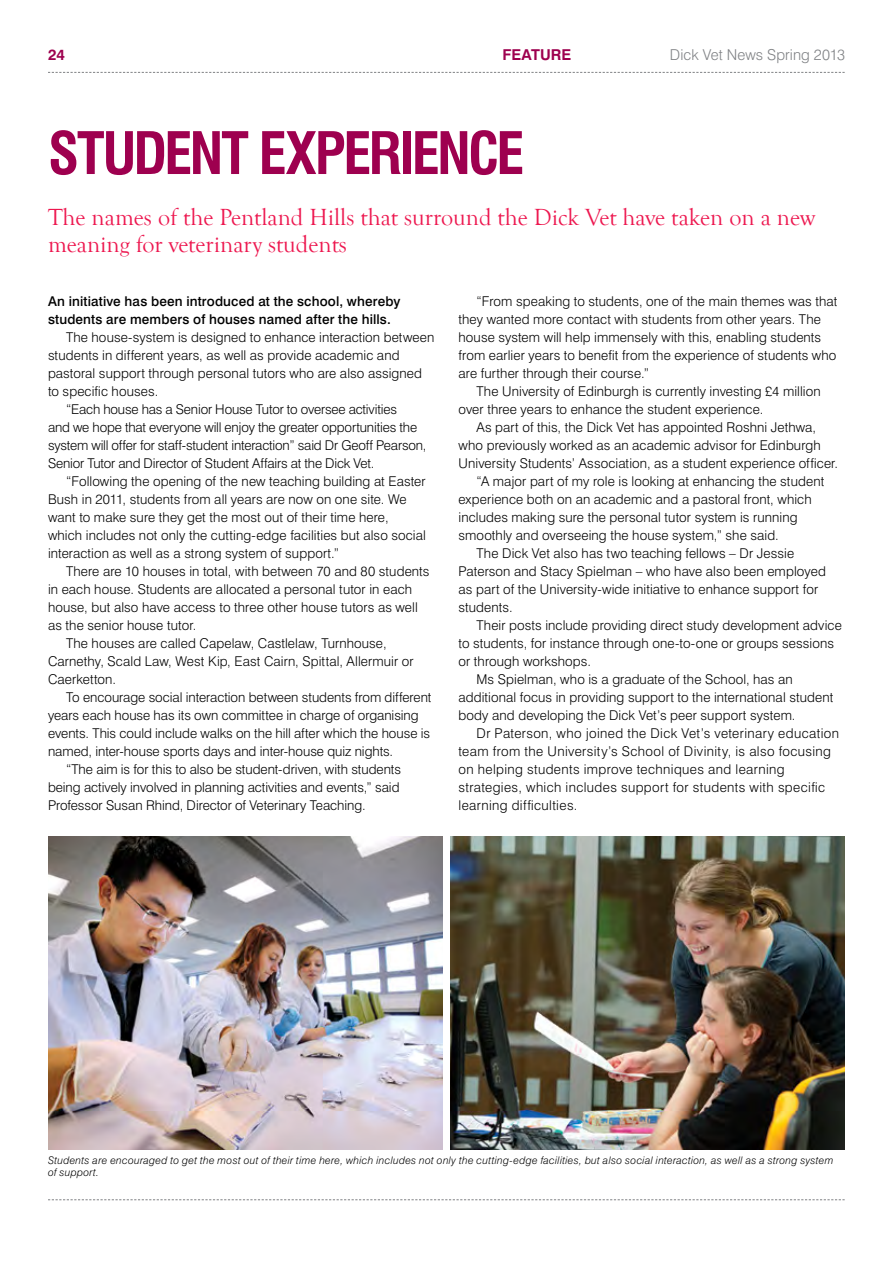
<style>
.page{position:relative;width:893px;height:1263px;background:#fff}
.page>*{position:absolute;margin:0;border:0;box-sizing:border-box;transform-origin:0 0}
.t1{font:700 condensed 57px "Swiss 721 BT";letter-spacing:-.045em;color:#9e004f}
.t2{font:24px/27px "Goudy Old Style T";color:#ed174f}
.t3{font:300 15px "Swiss 721 BT";letter-spacing:.005em;color:#808285}
.t4{font:700 15px "Swiss 721 BT";color:#9e004f}
.t5{font:300 13.5px/18px "Swiss 721 BT";letter-spacing:.005em;color:#000}
.t6{font:300 13.5px "Swiss 721 BT";letter-spacing:.03em;color:#000}
.t7{font:300 13.5px "Swiss 721 BT";letter-spacing:-.015em;color:#000}
.t8{font:500 13.5px/18px "Swiss 721 BT";letter-spacing:.01em;color:#000}
.t9{font:italic 300 10.5px/12px "Swiss 721 BT";letter-spacing:.025em;color:#000}
</style>
<div class="page">
<svg style="left:48px;top:72px;width:797px;height:1px"></svg>
<svg style="left:48px;top:1199px;width:797px;height:1px"></svg>
<img style="left:48px;top:837px;width:395px;height:312px">
<img style="left:450px;top:837px;width:395px;height:312px">
<p class="t4" style="left:48px;top:46px;width:19px">24</p>
<p class="t4" style="left:503px;top:46px;width:40px">FE ATURE</p>
<p class="t3" style="left:670px;top:46px;width:177px">Dick Vet News Spring 2013</p>
<h1 class="t1" style="left:48px;top:119px;width:478px">STUDENT EXPERIENCE</h1>
<h2 class="t2" style="left:48px;top:204px;width:769px">The names of the Pentland Hills that surround the Dick Vet have taken on a new meaning for veterinary students</h2>
<p class="t8" style="left:48px;top:292px;width:354px">An initiative has been introduced at the school, whereby students are members of houses named after the hills.</p>
<p class="t5" style="left:66px;top:328px;width:370px">The house-system is designed to enhance interaction between</p>
<p class="t5" style="left:48px;top:346px;width:353px">students in different years, as well as provide academic and</p>
<p class="t5" style="left:48px;top:364px;width:376px">pastoral support through personal tutors who are also assigned</p>
<p class="t5" style="left:48px;top:382px;width:112px">to specific houses.</p>
<p class="t7" style="left:66px;top:401px;width:333px">“Each house has a Senior House Tutor to oversee activities</p>
<p class="t5" style="left:48px;top:418px;width:371px">and we hope that everyone will enjoy the greater opportunities the</p>
<p class="t7" style="left:48px;top:437px;width:380px">system will offer for staff-student interaction” said Dr Geoff Pearson,</p>
<p class="t5" style="left:48px;top:454px;width:328px">Senior Tutor and Director of Student Affairs at the Dick Vet.</p>
<p class="t5" style="left:66px;top:472px;width:361px">“Following the opening of the new teaching building at Easter</p>
<p class="t5" style="left:48px;top:490px;width:360px">Bush in 2011, students from all years are now on one site. We</p>
<p class="t5" style="left:48px;top:508px;width:342px">want to make sure they get the most out of their time here,</p>
<p class="t5" style="left:48px;top:526px;width:379px">which includes not only the cutting-edge facilities but also social</p>
<p class="t5" style="left:48px;top:544px;width:293px">interaction as well as a strong system of support.”</p>
<p class="t5" style="left:66px;top:562px;width:365px">There are 10 houses in total, with between 70 and 80 students</p>
<p class="t5" style="left:48px;top:580px;width:366px">in each house. Students are allocated a personal tutor in each</p>
<p class="t5" style="left:48px;top:598px;width:371px">house, but also have access to three other house tutors as well</p>
<p class="t5" style="left:48px;top:616px;width:150px">as the senior house tutor.</p>
<p class="t5" style="left:66px;top:634px;width:322px">The houses are called Capelaw, Castlelaw, Turnhouse,</p>
<p class="t5" style="left:48px;top:652px;width:367px">Carnethy, Scald Law, West Kip, East Cairn, Spittal, Allermuir or</p>
<p class="t5" style="left:48px;top:670px;width:70px">Caerketton.</p>
<p class="t5" style="left:66px;top:688px;width:367px">To encourage social interaction between students from different</p>
<p class="t5" style="left:48px;top:706px;width:372px">years each house has its own committee in charge of organising</p>
<p class="t5" style="left:48px;top:724px;width:384px">events. This could include walks on the hill after which the house is</p>
<p class="t5" style="left:48px;top:742px;width:347px">named, inter-house sports days and inter-house quiz nights.</p>
<p class="t5" style="left:66px;top:760px;width:337px">“The aim is for this to also be student-driven, with students</p>
<p class="t5" style="left:48px;top:778px;width:353px">being actively involved in planning activities and events,” said</p>
<p class="t5" style="left:48px;top:796px;width:319px">Professor Susan Rhind, Director of Veterinary Teaching.</p>
<p class="t5" style="left:458px;top:292px;width:380px;text-indent:18px">“From speaking to students, one of the main themes was that they wanted more contact with students from other years. The house system will help immensely with this, enabling students from earlier years to benefit from the experience of students who are further through their course.”</p>
<p class="t5" style="left:458px;top:382px;width:364px;text-indent:18px">The University of Edinburgh is currently investing £4 million over three years to enhance the student experience.</p>
<p class="t5" style="left:476px;top:418px;width:341px">As part of this, the Dick Vet has appointed Roshni Jethwa,</p>
<p class="t5" style="left:458px;top:436px;width:364px">who previously worked as an academic advisor for Edinburgh</p>
<p class="t5" style="left:458px;top:454px;width:381px">University Students’ Association, as a student experience officer.</p>
<p class="t5" style="left:476px;top:472px;width:349px">“A major part of my role is looking at enhancing the student</p>
<p class="t5" style="left:458px;top:490px;width:355px">experience both on an academic and a pastoral front, which</p>
<p class="t5" style="left:458px;top:508px;width:341px">includes making sure the personal tutor system is running</p>
<p class="t5" style="left:458px;top:526px;width:322px">smoothly and overseeing the house system,” she said.</p>
<p class="t5" style="left:476px;top:544px;width:319px">The Dick Vet also has two teaching fellows – Dr Jessie</p>
<p class="t5" style="left:458px;top:562px;width:369px">Paterson and Stacy Spielman – who have also been employed</p>
<p class="t5" style="left:458px;top:580px;width:361px">as part of the University-wide initiative to enhance support for</p>
<p class="t5" style="left:458px;top:598px;width:56px">students.</p>
<p class="t5" style="left:476px;top:616px;width:367px">Their posts include providing direct study development advice</p>
<p class="t5" style="left:458px;top:634px;width:377px">to students, for instance through one-to-one or groups sessions</p>
<p class="t5" style="left:458px;top:652px;width:134px">or through workshops.</p>
<p class="t5" style="left:476px;top:670px;width:318px">Ms Spielman, who is a graduate of the School, has an</p>
<p class="t5" style="left:458px;top:688px;width:376px">additional focus in providing support to the international student</p>
<p class="t5" style="left:458px;top:706px;width:339px">body and developing the Dick Vet’s peer support system.</p>
<p class="t6" style="left:476px;top:725px;width:364px">Dr Paterson, who joined the Dick Vet’s veterinary education</p>
<p class="t6" style="left:458px;top:743px;width:374px">team from the University’s School of Divinity, is also focusing</p>
<p class="t6" style="left:458px;top:761px;width:328px">on helping students improve techniques and learning</p>
<p class="t6" style="left:458px;top:779px;width:368px">strategies, which includes support for students with specific</p>
<p class="t6" style="left:458px;top:797px;width:120px">learning difficulties.</p>
<p class="t9" style="left:48px;top:1154px;width:787px">Students are encouraged to get the most out of their time here, which includes not only the cutting-edge facilities, but also social interaction, as well as a strong system of support.</p>
</div>
